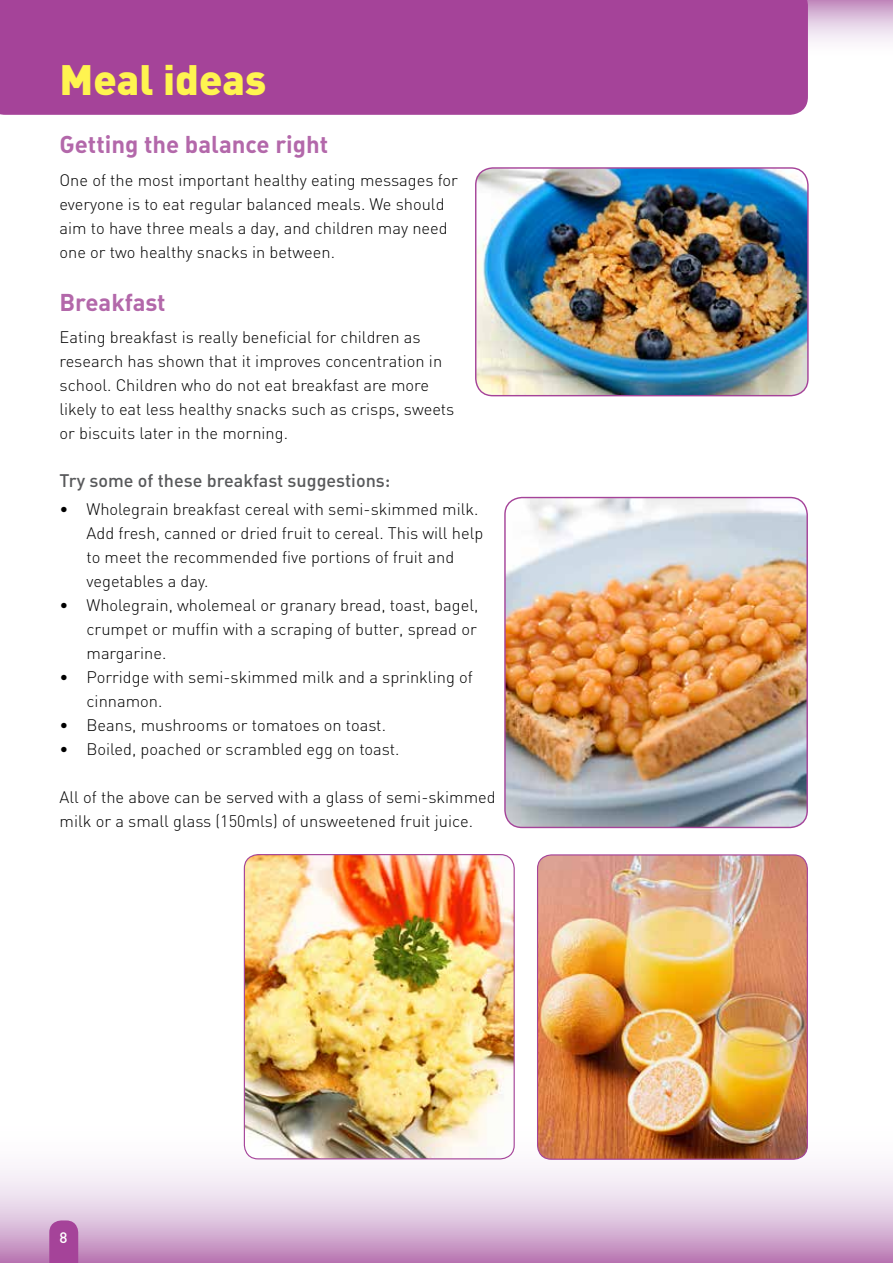
<style>
.page{position:relative;width:893px;height:1263px;background:#fff}
.page>*{position:absolute;margin:0;border:0;box-sizing:border-box;transform-origin:0 0}
.t1{font:900 42px "DIN";color:#fff450}
.t2{font:24px "DIN Bold Alternate";color:#b368aa}
.t3{font:18px "DIN Medium Alternate";color:#58595b}
.t4{font:300 16.5px/24px "DIN";color:#000}
.t5{font:500 15px "DIN";color:#fff}
</style>
<div class="page">
<svg style="left:0;top:1101px;width:893px;height:162px"></svg>
<svg style="left:49px;top:1220px;width:29px;height:43px"></svg>
<svg style="left:808px;top:0;width:85px;height:42px;background:#dfc6df"></svg>
<div style="left:0;top:0;width:808px;height:115px;background:#a54399"></div>
<img style="left:476px;top:169px;width:332px;height:227px">
<div style="left:475px;top:167px;width:334px;height:229px;border:1px solid #a54399;border-radius:17px"></div>
<img style="left:505px;top:497px;width:302px;height:330px">
<div style="left:504px;top:497px;width:304px;height:331px;border:1px solid #a54399;border-radius:17px"></div>
<img style="left:538px;top:855px;width:269px;height:304px">
<div style="left:537px;top:854px;width:271px;height:306px;border:1px solid #a54399;border-radius:14px"></div>
<img style="left:244px;top:855px;width:270px;height:304px">
<div style="left:244px;top:854px;width:271px;height:305px;border:1px solid #a54399;border-radius:14px"></div>
<h1 class="t1" style="left:60px;top:51px;width:208px">Meal ideas</h1>
<h2 class="t2" style="left:60px;top:129px;width:270px">Getting the balance right</h2>
<p class="t4" style="left:60px;top:168px;width:400px">One of the most important healthy eating messages for everyone is to eat regular balanced meals. We should aim to have three meals a day, and children may need one or two healthy snacks in between.</p>
<h2 class="t2" style="left:60px;top:286px;width:108px">Breakfast</h2>
<p class="t4" style="left:60px;top:325px;width:396px">Eating breakfast is really beneficial for children as research has shown that it improves concentration in school. Children who do not eat breakfast are more likely to eat less healthy snacks such as crisps, sweets or biscuits later in the morning.</p>
<p class="t3" style="left:60px;top:469px;width:332px">Try some of these breakfast suggestions:</p>
<p class="t4" style="left:87px;top:497px;width:398px;text-indent:-27px">• Wholegrain breakfast cereal with semi-skimmed milk.<br>Add fresh, canned or dried fruit to cereal. This will help to meet the recommended five portions of fruit and vegetables a day.</p>
<p class="t4" style="left:87px;top:593px;width:393px;text-align:justify;text-indent:-27px">• Wholegrain, wholemeal or granary bread, toast, bagel, crumpet or muffin with a scraping of butter, spread or margarine.</p>
<p class="t4" style="left:87px;top:665px;width:388px;text-indent:-27px">• Porridge with semi-skimmed milk and a sprinkling of cinnamon.</p>
<p class="t4" style="left:60px;top:713px;width:328px">• Beans, mushrooms or tomatoes on toast.</p>
<p class="t4" style="left:60px;top:737px;width:342px">• Boiled, poached or scrambled egg on toast.</p>
<p class="t4" style="left:60px;top:785px;width:438px">All of the above can be served with a glass of semi-skimmed milk or a small glass (150mls) of unsweetened fruit juice.</p>
<p class="t5" style="left:60px;top:1227px;width:9px">8</p>
</div>
